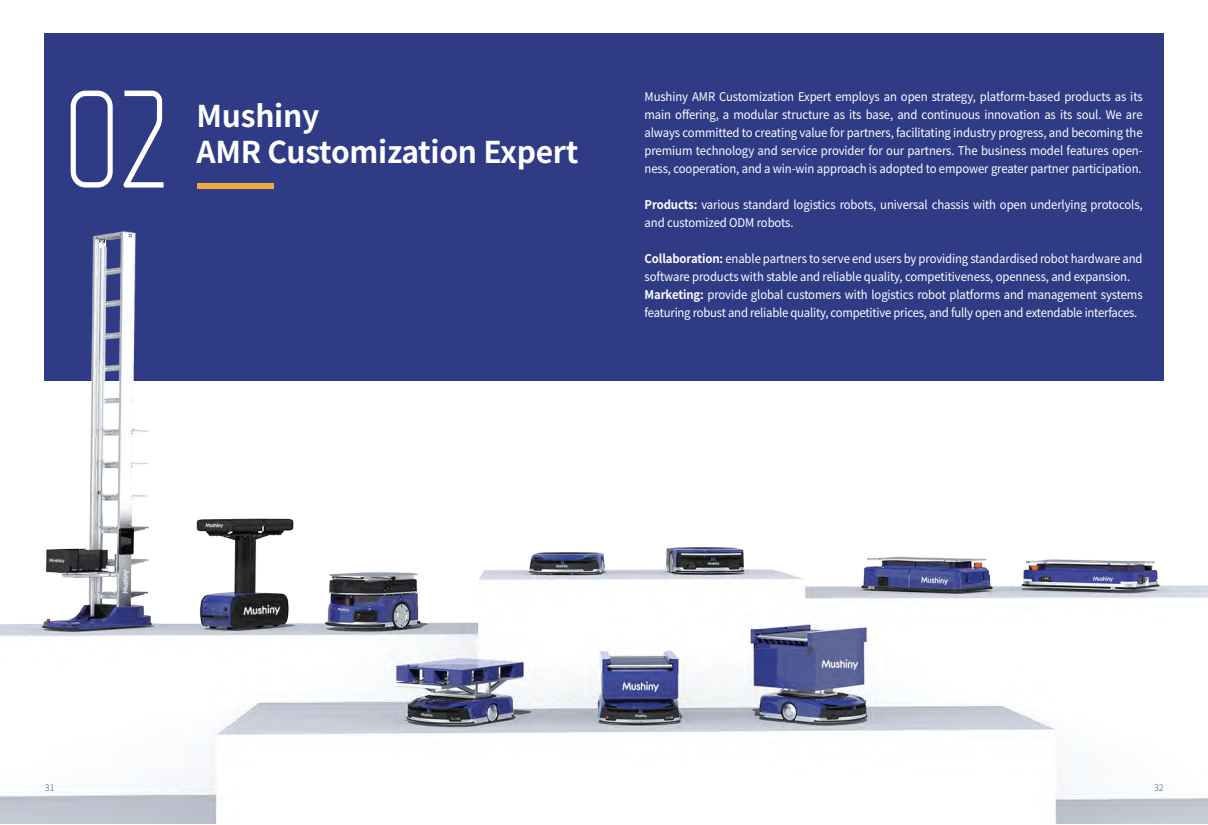
<style>
.page{position:relative;width:1208px;height:825px;background:#fff}
.page>*{position:absolute;margin:0;border:0;box-sizing:border-box;transform-origin:0 0}
.t1{font:700 30px/36px "Source Han Sans CN";letter-spacing:-.01em;color:#fff}
.t2{font:12px/18px "Source Han Sans CN";letter-spacing:-.01em;color:#fff;scale:.95 1}
.t3{font:300 9px "Source Han Sans CN";color:#57585a}
.s1{font-weight:700}
</style>
<div class="page">
<div style="left:44px;top:34px;width:1119px;height:347px;background:#303b86"></div>
<img style="left:0;top:140px;width:1208px;height:684px">
<div style="left:197px;top:183px;width:77px;height:6px;background:#efa93d"></div>
<svg style="left:71px;top:91px;width:42px;height:97px"></svg>
<svg style="left:123px;top:91px;width:40px;height:97px"></svg>
<h1 class="t1" style="left:197px;top:97px;width:383px">Mushiny<br>AMR Customization Expert</h1>
<p class="t2" style="left:644px;top:88px;width:526px;text-align:justify">Mushiny AMR Customization Expert employs an open strategy, platform-based products as its main offering, a modular structure as its base, and continuous innovation as its soul. We are always committed to creating value for partners, facilitating industry progress, and becoming the premium technology and service provider for our partners. The business model features open&shy;ness, cooperation, and a win-win approach is adopted to empower greater partner participation.</p>
<p class="t2" style="left:644px;top:196px;width:526px"><span class="s1">Products:</span> various standard logistics robots, universal chassis with open underlying protocols, and customized ODM robots.</p>
<p class="t2" style="left:644px;top:250px;width:526px"><span class="s1">Collaboration:</span> enable partners to serve end users by providing standardised robot hardware and software products with stable and reliable quality, competitiveness, openness, and expansion.<br><span class="s1">Marketing:</span> provide global customers with logistics robot platforms and management systems featuring robust and reliable quality, competitive prices, and fully open and extendable interfaces.</p>
<p class="t3" style="left:45px;top:782px;width:11px">31</p>
<p class="t3" style="left:1154px;top:782px;width:11px">32</p>
</div>
